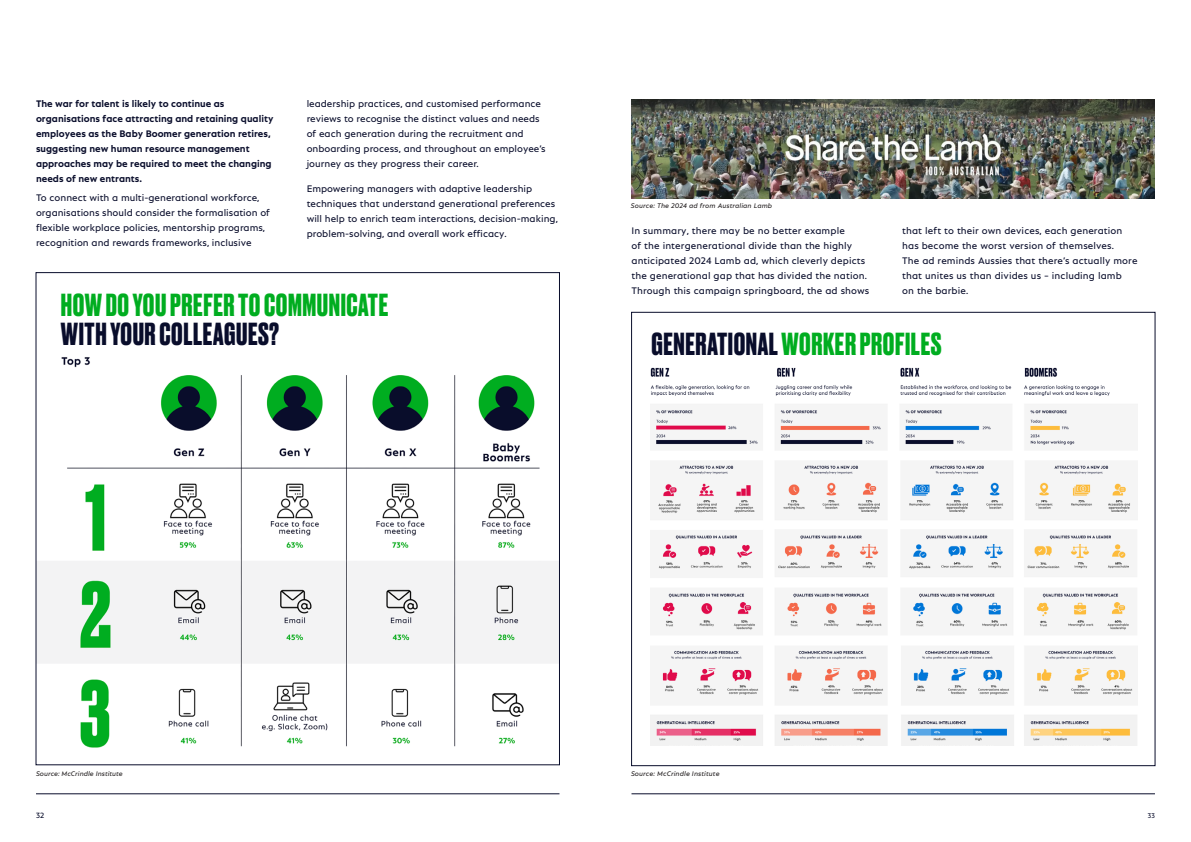
<style>
.page{position:relative;width:1191px;height:842px;background:#fff}
.page>*{position:absolute;margin:0;border:0;box-sizing:border-box;transform-origin:0 0}
.t1{font:700 30px "Druk";letter-spacing:.02em;color:#00ad20}
.t2{font:700 30px "Druk";letter-spacing:.02em;color:#090d2b}
.t3{font:10px/15px "Neptune";color:#090d2b}
.t4{font:700 10px/15px "Neptune";color:#090d2b}
.t5{font:8px "Neptune";color:#090d2b}
.t6{font:italic 7px "Neptune";letter-spacing:.01em;color:#231f20}
.t7{font:7px "Neptune";color:#090d2b}
.s1{color:#090d2b}
</style>
<div class="page">
<img style="left:631px;top:99px;width:524px;height:99px">
<img style="left:651px;top:367px;width:486px;height:379px">
<img style="left:38px;top:357px;width:520px;height:391px">
<hr style="left:36px;top:793px;width:523px;height:1px;background:#090d2b">
<hr style="left:631px;top:793px;width:524px;height:1px;background:#090d2b">
<p class="t4" style="left:36px;top:96px;width:239px">The war for talent is likely to continue as organisations face attracting and retaining quality employees as the Baby Boomer generation retires, suggesting new human resource management approaches may be required to meet the changing needs of new entrants.</p>
<p class="t3" style="left:36px;top:190px;width:236px">To connect with a multi-generational workforce, organisations should consider the formalisation of flexible workplace policies, mentorship programs, recognition and rewards frameworks, inclusive</p>
<p class="t3" style="left:307px;top:96px;width:240px">leadership practices, and customised performance reviews to recognise the distinct values and needs of each generation during the recruitment and onboarding process, and throughout an employee’s journey as they progress their career.</p>
<p class="t3" style="left:307px;top:181px;width:253px">Empowering managers with adaptive leadership techniques that understand generational preferences will help to enrich team interactions, decision-making, problem-solving, and overall work efficacy.</p>
<h1 class="t1" style="left:61px;top:284px;width:329px">HOW DO YOU PREFER TO COMMUNICATE</h1>
<h1 class="t2" style="left:61px;top:313px;width:220px">WITH YOUR COLLEAGUES?</h1>
<p class="t6" style="left:631px;top:202px;width:143px">Source: The 2024 ad from Australian Lamb</p>
<p class="t3" style="left:631px;top:223px;width:239px">In summary, there may be no better example<br>of the intergenerational divide than the highly anticipated 2024 Lamb ad, which cleverly depicts the generational gap that has divided the nation.<br>Through this campaign springboard, the ad shows</p>
<p class="t3" style="left:902px;top:223px;width:237px">that left to their own devices, each generation has become the worst version of themselves.<br>The ad reminds Aussies that there’s actually more that unites us than divides us – including lamb<br>on the barbie.</p>
<h1 class="t1" style="left:651px;top:324px;width:291px"><span class="s1">GENERATIONAL</span> WORKER PROFILES</h1>
<p class="t6" style="left:36px;top:770px;width:88px">Source: McCrindle Institute</p>
<p class="t6" style="left:631px;top:770px;width:90px">Source: McCrindle Institute</p>
<p class="t5" style="left:36px;top:810px;width:10px">32</p>
<p class="t7" style="left:1147px;top:811px;width:9px">33</p>
</div>
